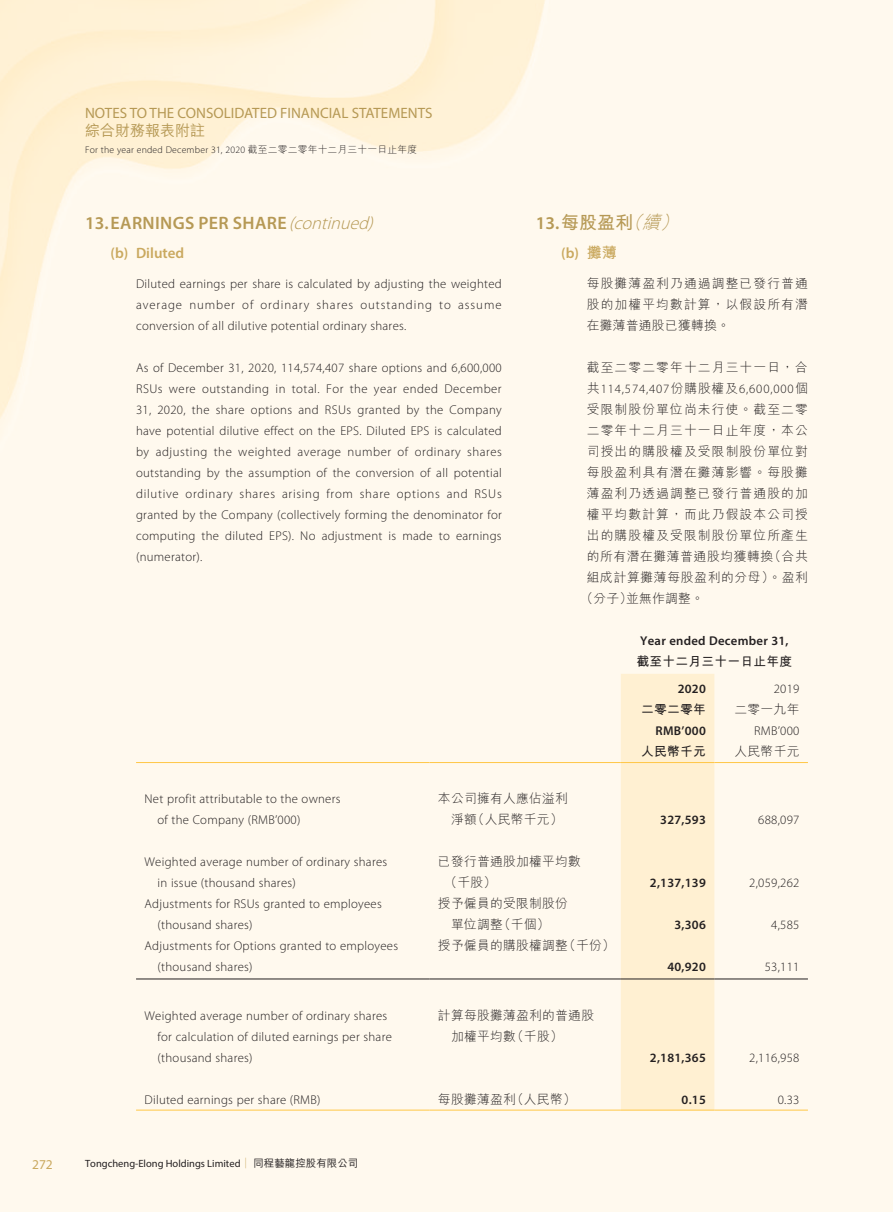
<style>
.page{position:relative;width:893px;height:1212px;background:#fff}
.page>*{position:absolute;margin:0;border:0;box-sizing:border-box;transform-origin:0 0}
.t1{font:600 18px "Myriad Pro";letter-spacing:.02em;color:#b69955}
.t2{font:700 18px "M Hei HK";color:#b69955}
.t3{font:15px "Myriad Pro";color:#b69955}
.t4{font:600 15px "Myriad Pro";color:#caa95f}
.t5{font:500 15px "M Hei HK";color:#b69955}
.t6{font:13.5px "Myriad Pro";color:#caa95f}
.t7{font:300 12.75px/21px "Myriad Pro";letter-spacing:.02em;color:#231f20}
.t8{font:300 12.75px/21px "M Hei HK";letter-spacing:.09em;color:#231f20;text-align:justify}
.t9{font:300 12.75px/21px "M Hei HK";letter-spacing:.02em;color:#231f20}
.t10{font:600 12.75px "Myriad Pro";letter-spacing:.02em;color:#231f20}
.t11{font:300 12.75px "Myriad Pro";letter-spacing:.065em;color:#231f20}
.t12{font:700 12.75px "M Hei HK";letter-spacing:.02em;color:#231f20}
.t13{font:300 12.75px "M Hei HK";letter-spacing:.045em;color:#231f20}
.t14{font:300 12.75px "M Hei HK";letter-spacing:.055em;color:#231f20}
.t15{font:10.5px "Myriad Pro";color:#231f20}
.t16{font:300 9.75px "Myriad Pro";letter-spacing:.02em;color:#231f20}
.s1{font-family:"M Hei HK"}
.s2{font-weight:300;font-style:italic}
.s3{font-family:"Myriad Pro";font-weight:600}
.s4{font-family:"M Hei HK";font-weight:700}
.s5{font-family:"M Hei HK";font-weight:500;color:#caa95f}
.s6{font-family:"M Hei HK";font-weight:500}
</style>
<div class="page">
<div style="left:621px;top:674px;width:93px;height:436px;background:#fff0d2"></div>
<hr style="left:136px;top:762px;width:293px;height:1px;background:#ffc746">
<hr style="left:429px;top:762px;width:192px;height:1px;background:#ffc746">
<hr style="left:621px;top:762px;width:93px;height:1px;background:#ffc746">
<hr style="left:714px;top:762px;width:94px;height:1px;background:#ffc746">
<hr style="left:136px;top:978px;width:293px;height:1px;background:#231f20">
<hr style="left:429px;top:978px;width:192px;height:1px;background:#231f20">
<hr style="left:621px;top:978px;width:93px;height:1px;background:#231f20">
<hr style="left:714px;top:978px;width:94px;height:1px;background:#231f20">
<hr style="left:136px;top:1110px;width:293px;height:1px;background:#ffc746">
<hr style="left:429px;top:1110px;width:192px;height:1px;background:#ffc746">
<hr style="left:621px;top:1110px;width:93px;height:1px;background:#ffc746">
<hr style="left:714px;top:1110px;width:94px;height:1px;background:#ffc746">
<p class="t3" style="left:85px;top:103px;width:349px">NOTES TO THE CONSOLIDATED FINANCIAL STATEMENTS</p>
<p class="t5" style="left:85px;top:119px;width:121px">綜合財務報表附註</p>
<p class="t16" style="left:85px;top:144px;width:334px">For the year ended December 31, 2020 <span class="s1">截至二零二零年十二月三十一日止年度</span></p>
<h1 class="t1" style="left:85px;top:211px;width:295px">13. EARNINGS PER SHARE <span class="s2">(continued)</span></h1>
<p class="t4" style="left:111px;top:244px;width:75px">(b) Diluted</p>
<p class="t7" style="left:136px;top:273px;width:367px;text-align:justify">Diluted earnings per share is calculated by adjusting the weighted average number of ordinary shares outstanding to assume conversion of all dilutive potential ordinary shares.</p>
<p class="t7" style="left:136px;top:357px;width:367px;text-align:justify">As of December 31, 2020, 114,574,407 share options and 6,600,000<br>RSUs were outstanding in total. For the year ended December 31, 2020, the share options and RSUs granted by the Company have potential dilutive effect on the EPS. Diluted EPS is calculated by adjusting the weighted average number of ordinary shares outstanding by the assumption of the conversion of all potential dilutive ordinary shares arising from share options and RSUs granted by the Company (collectively forming the denominator for computing the diluted EPS). No adjustment is made to earnings (numerator).</p>
<h1 class="t2" style="left:536px;top:209px;width:149px"><span class="s3">13.</span> 每股盈利<span class="s2">（續）</span></h1>
<p class="t4" style="left:561px;top:244px;width:57px">(b) <span class="s4">攤薄</span></p>
<p class="t8" style="left:587px;top:272px;width:223px">每股攤薄盈利乃通過調整已發行普通股的加權平均數計算，以假設所有潛在攤薄普通股已獲轉換。</p>
<p class="t8" style="left:587px;top:356px;width:223px">截至二零二零年十二月三十一日，合</p>
<p class="t11" style="left:587px;top:381px;width:223px"><span class="s1">共</span>114,574,407<span class="s1">份購股權及</span>6,600,000<span class="s1">個</span></p>
<p class="t8" style="left:587px;top:398px;width:223px">受限制股份單位尚未行使。截至二零</p>
<p class="t8" style="left:587px;top:419px;width:223px">二零年十二月三十一日止年度，本公</p>
<p class="t8" style="left:587px;top:440px;width:223px">司授出的購股權及受限制股份單位對</p>
<p class="t8" style="left:587px;top:461px;width:223px">每股盈利具有潛在攤薄影響。每股攤</p>
<p class="t8" style="left:587px;top:482px;width:223px">薄盈利乃透過調整已發行普通股的加</p>
<p class="t8" style="left:587px;top:503px;width:223px">權平均數計算，而此乃假設本公司授</p>
<p class="t8" style="left:587px;top:524px;width:223px">出的購股權及受限制股份單位所產生</p>
<p class="t13" style="left:587px;top:549px;width:223px">的所有潛在攤薄普通股均獲轉換（合共</p>
<p class="t14" style="left:587px;top:570px;width:223px">組成計算攤薄每股盈利的分母）。盈利</p>
<p class="t8" style="left:580px;top:587px;width:125px">（分子）並無作調整。</p>
<p class="t10" style="left:640px;top:632px;width:150px">Year ended December 31,</p>
<p class="t12" style="left:636px;top:652px;width:157px">截至十二月三十一日止年度</p>
<p class="t10" style="left:678px;top:681px;width:30px">2020</p>
<p class="t7" style="left:774px;top:678px;width:27px">2019</p>
<p class="t12" style="left:641px;top:700px;width:66px">二零二零年</p>
<p class="t8" style="left:734px;top:699px;width:66px">二零一九年</p>
<p class="t10" style="left:656px;top:723px;width:52px">RMB’000</p>
<p class="t7" style="left:754px;top:720px;width:47px">RMB’000</p>
<p class="t12" style="left:641px;top:742px;width:66px">人民幣千元</p>
<p class="t8" style="left:735px;top:741px;width:66px">人民幣千元</p>
<p class="t7" style="left:158px;top:788px;width:184px;text-indent:-13px">Net profit attributable to the owners of the Company (RMB’000)</p>
<p class="t9" style="left:451px;top:788px;width:118px;text-indent:-13px">本公司擁有人應佔溢利淨額（人民幣千元）</p>
<p class="t7" style="left:158px;top:851px;width:231px;text-indent:-13px">Weighted average number of ordinary shares in issue (thousand shares)</p>
<p class="t9" style="left:445px;top:851px;width:138px;text-indent:-7px">已發行普通股加權平均數（千股）</p>
<p class="t7" style="left:158px;top:893px;width:226px;text-indent:-13px">Adjustments for RSUs granted to employees (thousand shares)</p>
<p class="t9" style="left:438px;top:893px;width:132px;text-align:center">授予僱員的受限制股份單位調整（千個）</p>
<p class="t7" style="left:158px;top:935px;width:242px;text-indent:-13px">Adjustments for Options granted to employees (thousand shares)</p>
<p class="t9" style="left:438px;top:935px;width:178px">授予僱員的購股權調整（千份）</p>
<p class="t7" style="left:158px;top:1005px;width:236px;text-indent:-13px">Weighted average number of ordinary shares for calculation of diluted earnings per share (thousand shares)</p>
<p class="t9" style="left:451px;top:1004px;width:145px;text-indent:-13px">計算每股攤薄盈利的普通股加權平均數（千股）</p>
<p class="t10" style="left:660px;top:812px;width:47px">327,593</p>
<p class="t7" style="left:758px;top:809px;width:43px">688,097</p>
<p class="t10" style="left:650px;top:875px;width:57px">2,137,139</p>
<p class="t7" style="left:749px;top:872px;width:52px">2,059,262</p>
<p class="t10" style="left:674px;top:917px;width:33px">3,306</p>
<p class="t7" style="left:771px;top:914px;width:30px">4,585</p>
<p class="t10" style="left:667px;top:959px;width:40px">40,920</p>
<p class="t7" style="left:765px;top:956px;width:36px">53,111</p>
<p class="t10" style="left:650px;top:1049px;width:57px">2,181,365</p>
<p class="t7" style="left:749px;top:1047px;width:52px">2,116,958</p>
<p class="t7" style="left:145px;top:1089px;width:178px">Diluted earnings per share (RMB)</p>
<p class="t9" style="left:438px;top:1088px;width:139px">每股攤薄盈利（人民幣）</p>
<p class="t10" style="left:682px;top:1091px;width:26px">0.15</p>
<p class="t7" style="left:778px;top:1089px;width:23px">0.33</p>
<p class="t6" style="left:32px;top:1156px;width:22px">272</p>
<p class="t15" style="left:85px;top:1157px;width:275px">Tongcheng-Elong Holdings Limited<span class="s5">︱</span> <span class="s6">同程藝龍控股有限公司</span></p>
</div>
